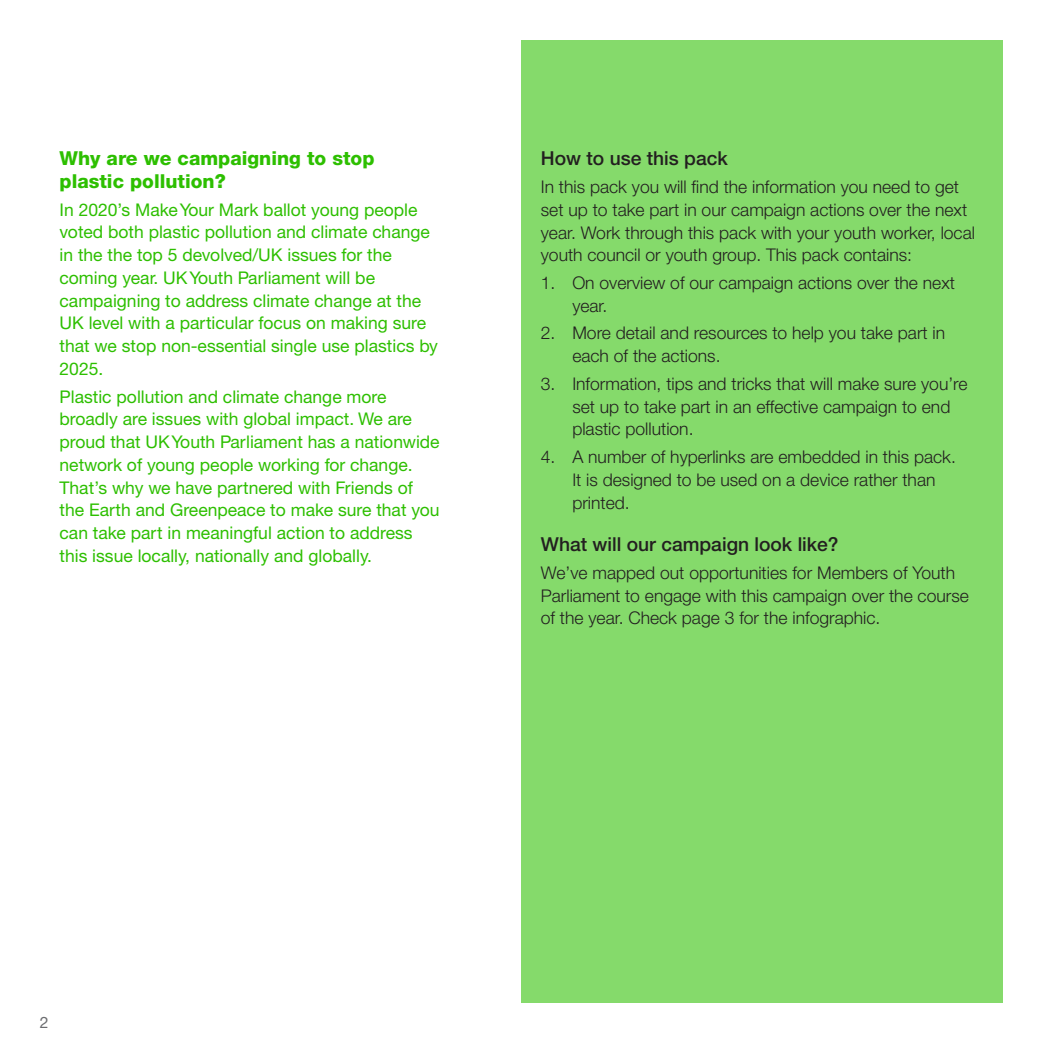
<style>
.page{position:relative;width:1042px;height:1042px;background:#fff}
.page>*{position:absolute;margin:0;border:0;box-sizing:border-box;transform-origin:0 0}
.new_white_sub{font:500 19.25px "Helvetica Neue CE";color:#231f20}
.new_white_sub-2{font:800 19.25px/22.8px "Helvetica Neue CE";color:#2dbf00}
.Body{font:300 17.5px/22.8px "Helvetica Neue CE";color:#231f20}
.Body-2{font:17.5px/22.8px "Helvetica Neue CE";color:#2dbf00}
.t1{font:15.75px "Helvetica Neue CE";color:#6c6d70}
</style>
<div class="page">
<div style="left:521px;top:40px;width:481px;height:962px;background:#85da6b"></div>
<p class="new_white_sub-2" style="left:60px;top:147px;width:316px">Why are we campaigning to stop plastic pollution?</p>
<p class="Body-2" style="left:60px;top:198px;width:380px">In 2020’s Make Your Mark ballot young people voted both plastic pollution and climate change in the the top 5 devolved/UK issues for the coming year. UK Youth Parliament will be campaigning to address climate change at the UK level with a particular focus on making sure that we stop non-essential single use plastics by 2025.</p>
<p class="Body-2" style="left:60px;top:385px;width:382px">Plastic pollution and climate change more broadly are issues with global impact. We are proud that UK Youth Parliament has a nationwide network of young people working for change.<br>That’s why we have partnered with Friends of the Earth and Greenpeace to make sure that you can take part in meaningful action to address this issue locally, nationally and globally.</p>
<p class="new_white_sub" style="left:541px;top:147px;width:188px">How to use this pack</p>
<p class="Body" style="left:541px;top:175px;width:436px">In this pack you will find the information you need to get set up to take part in our campaign actions over the next year. Work through this pack with your youth worker, local youth council or youth group. This pack contains:</p>
<p class="Body" style="left:572px;top:271px;width:384px;text-indent:-32px">1. On overview of our campaign actions over the next year.</p>
<p class="Body" style="left:572px;top:322px;width:374px;text-indent:-32px">2. More detail and resources to help you take part in each of the actions.</p>
<p class="Body" style="left:572px;top:372px;width:397px;text-indent:-32px">3. Information, tips and tricks that will make sure you’re set up to take part in an effective campaign to end plastic pollution.</p>
<p class="Body" style="left:572px;top:445px;width:385px;text-indent:-32px">4. A number of hyperlinks are embedded in this pack.<br>It is designed to be used on a device rather than printed.</p>
<p class="new_white_sub" style="left:541px;top:533px;width:299px">What will our campaign look like?</p>
<p class="Body" style="left:541px;top:561px;width:429px">We’ve mapped out opportunities for Members of Youth<br>Parliament to engage with this campaign over the course of the year. Check page 3 for the infographic.</p>
<p class="t1" style="left:40px;top:1013px;width:10px">2</p>
</div>
